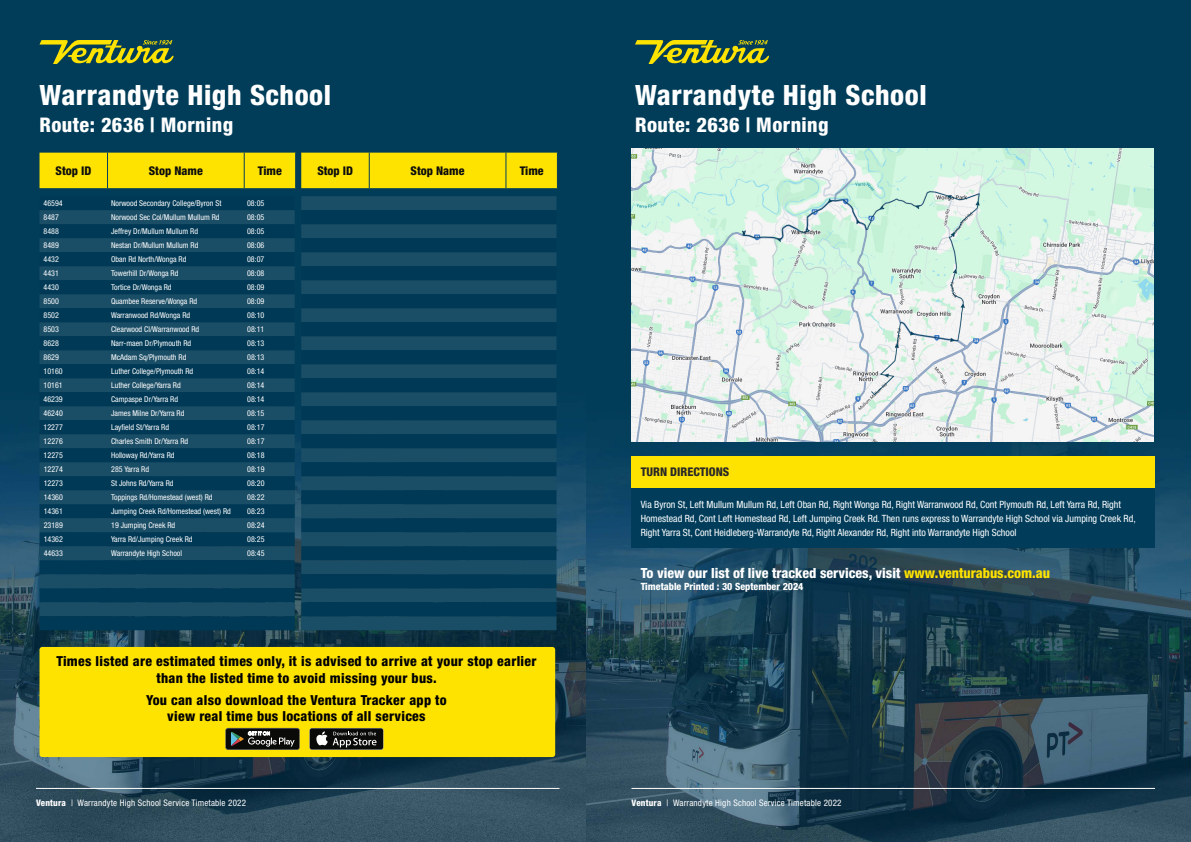
<style>
.page{position:relative;width:1191px;height:842px;background:#fff}
.page>*{position:absolute;margin:0;border:0;box-sizing:border-box;transform-origin:0 0}
.t1{font:800 condensed 28px "Helvetica Neue LT Std";letter-spacing:.02em;color:#fff}
.t2{font:800 condensed 20.2px "Helvetica Neue LT Std";letter-spacing:.02em;color:#fff}
.t3{font:800 condensed 14px "Helvetica Neue LT Std";color:#fff}
.t4{font:800 condensed 13.8px/16.6px "Helvetica Neue LT Std";letter-spacing:.02em;color:#000;text-align:center}
.t5{font:800 condensed 12px "Helvetica Neue LT Std";color:#0d0d0d}
.t6{font:800 condensed 12px "Helvetica Neue LT Std";color:#292829}
.t7{font:condensed 10px/14px "Helvetica Neue LT Std";color:#fff}
.t8{font:800 condensed 10px "Helvetica Neue LT Std";color:#fff}
.t9{font:condensed 9px "Helvetica Neue LT Std";letter-spacing:.02em;color:#fff}
.t10{font:condensed 8px "Helvetica Neue LT Std";color:#fff}
.s1{font-weight:800}
.s2{color:#fee200}
</style>
<div class="page">
<img style="left:0;top:0;width:587px;height:842px">
<hr style="left:36px;top:788px;width:523px;height:1px;background:#fff">
<svg style="left:40px;top:40px;width:134px;height:24px;background:#6f8531"></svg>
<div style="left:40px;top:153px;width:517px;height:35px;background:#fee200"></div>
<hr style="left:369px;top:153px;width:1px;height:35px;background:#013d5b">
<hr style="left:505px;top:153px;width:1px;height:35px;background:#013d5b">
<hr style="left:557px;top:153px;width:1px;height:35px;background:#013d5b">
<svg style="left:40px;top:196px;width:255px;height:42px;background:#083f5a"></svg>
<div style="left:40px;top:238px;width:255px;height:378px;background:#1a4d66"></div>
<svg style="left:40px;top:252px;width:255px;height:322px;background:#0c425c"></svg>
<div style="left:40px;top:588px;width:255px;height:14px;background:#003955"></div>
<div style="left:40px;top:616px;width:255px;height:14px;background:#003955"></div>
<div style="left:301px;top:196px;width:255px;height:434px;background:#1a4d66"></div>
<svg style="left:301px;top:210px;width:255px;height:56px;background:#0c425d"></svg>
<svg style="left:301px;top:266px;width:255px;height:322px;background:#0c425c"></svg>
<div style="left:301px;top:602px;width:255px;height:14px;background:#003955"></div>
<div style="left:39px;top:647px;width:516px;height:110px;background:#fee200;border-radius:3px"></div>
<svg style="left:225px;top:728px;width:75px;height:22px;background:#383a36"></svg>
<div style="left:309px;top:728px;width:74px;height:22px;background:#363735;border-radius:3px"></div>
<div style="left:310px;top:728px;width:73px;height:21px;background:#0a0b09;border-radius:2px"></div>
<svg style="left:316px;top:731px;width:60px;height:16px"></svg>
<img style="left:587px;top:0;width:604px;height:842px">
<hr style="left:631px;top:788px;width:524px;height:1px;background:#fff">
<div style="left:631px;top:456px;width:523px;height:32px;background:#fee200"></div>
<div style="left:631px;top:488px;width:523px;height:60px;background:#013d5b"></div>
<svg style="left:635px;top:40px;width:134px;height:24px;background:#6f8531"></svg>
<img style="left:632px;top:149px;width:521px;height:293px">
<h1 class="t1" style="left:40px;top:77px;width:293px">Warrandyte High School</h1>
<h2 class="t2" style="left:40px;top:112px;width:195px">Route: 2636 | Morning</h2>
<h3 class="t5" style="left:56px;top:163px;width:37px">Stop ID</h3>
<h3 class="t5" style="left:149px;top:163px;width:56px">Stop Name</h3>
<h3 class="t5" style="left:258px;top:163px;width:25px">Time</h3>
<h3 class="t5" style="left:317px;top:163px;width:37px">Stop ID</h3>
<h3 class="t5" style="left:410px;top:163px;width:56px">Stop Name</h3>
<h3 class="t5" style="left:520px;top:163px;width:25px">Time</h3>
<p class="t10" style="left:44px;top:199px;width:21px">46594</p>
<p class="t10" style="left:111px;top:199px;width:112px">Norwood Secondary College/Byron St</p>
<p class="t10" style="left:247px;top:199px;width:19px">08:05</p>
<p class="t10" style="left:44px;top:213px;width:17px">8487</p>
<p class="t10" style="left:111px;top:213px;width:110px">Norwood Sec Col/Mullum Mullum Rd</p>
<p class="t10" style="left:247px;top:213px;width:19px">08:05</p>
<p class="t10" style="left:44px;top:227px;width:17px">8488</p>
<p class="t10" style="left:111px;top:227px;width:89px">Jeffrey Dr/Mullum Mullum Rd</p>
<p class="t10" style="left:247px;top:227px;width:19px">08:05</p>
<p class="t10" style="left:44px;top:241px;width:17px">8489</p>
<p class="t10" style="left:111px;top:241px;width:89px">Nestan Dr/Mullum Mullum Rd</p>
<p class="t10" style="left:247px;top:241px;width:19px">08:06</p>
<p class="t10" style="left:44px;top:255px;width:17px">4432</p>
<p class="t10" style="left:111px;top:255px;width:77px">Oban Rd North/Wonga Rd</p>
<p class="t10" style="left:247px;top:255px;width:19px">08:07</p>
<p class="t10" style="left:44px;top:269px;width:17px">4431</p>
<p class="t10" style="left:111px;top:269px;width:69px">Towerhill Dr/Wonga Rd</p>
<p class="t10" style="left:247px;top:269px;width:19px">08:08</p>
<p class="t10" style="left:44px;top:283px;width:17px">4430</p>
<p class="t10" style="left:111px;top:283px;width:62px">Tortice Dr/Wonga Rd</p>
<p class="t10" style="left:247px;top:283px;width:19px">08:09</p>
<p class="t10" style="left:44px;top:297px;width:17px">8500</p>
<p class="t10" style="left:111px;top:297px;width:88px">Quambee Reserve/Wonga Rd</p>
<p class="t10" style="left:247px;top:297px;width:19px">08:09</p>
<p class="t10" style="left:44px;top:311px;width:17px">8502</p>
<p class="t10" style="left:111px;top:311px;width:81px">Warranwood Rd/Wonga Rd</p>
<p class="t10" style="left:247px;top:311px;width:19px">08:10</p>
<p class="t10" style="left:44px;top:325px;width:17px">8503</p>
<p class="t10" style="left:111px;top:325px;width:90px">Clearwood Cl/Warranwood Rd</p>
<p class="t10" style="left:247px;top:325px;width:19px">08:11</p>
<p class="t10" style="left:44px;top:339px;width:17px">8628</p>
<p class="t10" style="left:111px;top:339px;width:82px">Narr-maen Dr/Plymouth Rd</p>
<p class="t10" style="left:247px;top:339px;width:19px">08:13</p>
<p class="t10" style="left:44px;top:353px;width:17px">8629</p>
<p class="t10" style="left:111px;top:353px;width:77px">McAdam Sq/Plymouth Rd</p>
<p class="t10" style="left:247px;top:353px;width:19px">08:13</p>
<p class="t10" style="left:44px;top:367px;width:21px">10160</p>
<p class="t10" style="left:111px;top:367px;width:84px">Luther College/Plymouth Rd</p>
<p class="t10" style="left:247px;top:367px;width:19px">08:14</p>
<p class="t10" style="left:44px;top:381px;width:21px">10161</p>
<p class="t10" style="left:111px;top:381px;width:71px">Luther College/Yarra Rd</p>
<p class="t10" style="left:247px;top:381px;width:19px">08:14</p>
<p class="t10" style="left:44px;top:395px;width:21px">46239</p>
<p class="t10" style="left:111px;top:395px;width:68px">Campaspe Dr/Yarra Rd</p>
<p class="t10" style="left:247px;top:395px;width:19px">08:14</p>
<p class="t10" style="left:44px;top:409px;width:21px">46240</p>
<p class="t10" style="left:111px;top:409px;width:75px">James Milne Dr/Yarra Rd</p>
<p class="t10" style="left:247px;top:409px;width:19px">08:15</p>
<p class="t10" style="left:44px;top:423px;width:21px">12277</p>
<p class="t10" style="left:111px;top:423px;width:59px">Layfield St/Yarra Rd</p>
<p class="t10" style="left:247px;top:423px;width:19px">08:17</p>
<p class="t10" style="left:44px;top:437px;width:21px">12276</p>
<p class="t10" style="left:111px;top:437px;width:78px">Charles Smith Dr/Yarra Rd</p>
<p class="t10" style="left:247px;top:437px;width:19px">08:17</p>
<p class="t10" style="left:44px;top:451px;width:21px">12275</p>
<p class="t10" style="left:111px;top:451px;width:65px">Holloway Rd/Yarra Rd</p>
<p class="t10" style="left:247px;top:451px;width:19px">08:18</p>
<p class="t10" style="left:44px;top:465px;width:21px">12274</p>
<p class="t10" style="left:111px;top:465px;width:39px">285 Yarra Rd</p>
<p class="t10" style="left:247px;top:465px;width:19px">08:19</p>
<p class="t10" style="left:44px;top:479px;width:21px">12273</p>
<p class="t10" style="left:111px;top:479px;width:64px">St Johns Rd/Yarra Rd</p>
<p class="t10" style="left:247px;top:479px;width:19px">08:20</p>
<p class="t10" style="left:44px;top:493px;width:21px">14360</p>
<p class="t10" style="left:111px;top:493px;width:103px">Toppings Rd/Homestead (west) Rd</p>
<p class="t10" style="left:247px;top:493px;width:19px">08:22</p>
<p class="t10" style="left:44px;top:507px;width:21px">14361</p>
<p class="t10" style="left:111px;top:507px;width:121px">Jumping Creek Rd/Homestead (west) Rd</p>
<p class="t10" style="left:247px;top:507px;width:19px">08:23</p>
<p class="t10" style="left:44px;top:521px;width:21px">23189</p>
<p class="t10" style="left:111px;top:521px;width:66px">19 Jumping Creek Rd</p>
<p class="t10" style="left:247px;top:521px;width:19px">08:24</p>
<p class="t10" style="left:44px;top:535px;width:21px">14362</p>
<p class="t10" style="left:111px;top:535px;width:83px">Yarra Rd/Jumping Creek Rd</p>
<p class="t10" style="left:247px;top:535px;width:19px">08:25</p>
<p class="t10" style="left:44px;top:549px;width:21px">44633</p>
<p class="t10" style="left:111px;top:549px;width:72px">Warrandyte High School</p>
<p class="t10" style="left:247px;top:549px;width:19px">08:45</p>
<h3 class="t4" style="left:56px;top:653px;width:481px">Times listed are estimated times only, it is advised to arrive at your stop earlier than the listed time to avoid missing your bus.</h3>
<h3 class="t4" style="left:146px;top:691px;width:302px">You can also download the Ventura Tracker app to view real time bus locations of all services</h3>
<p class="t9" style="left:36px;top:798px;width:211px"><span class="s1">Ventura</span> | Warrandyte High School Service Timetable 2022</p>
<h1 class="t1" style="left:635px;top:77px;width:293px">Warrandyte High School</h1>
<h2 class="t2" style="left:635px;top:112px;width:195px">Route: 2636 | Morning</h2>
<h3 class="t6" style="left:640px;top:465px;width:90px">TURN DIRECTIONS</h3>
<p class="t7" style="left:640px;top:497px;width:496px">Via Byron St, Left Mullum Mullum Rd, Left Oban Rd, Right Wonga Rd, Right Warranwood Rd, Cont Plymouth Rd, Left Yarra Rd, Right<br>Homestead Rd, Cont Left Homestead Rd, Left Jumping Creek Rd. Then runs express to Warrandyte High School via Jumping Creek Rd,<br>Right Yarra St, Cont Heidleberg-Warrandyte Rd, Right Alexander Rd, Right into Warrandyte High School</p>
<h3 class="t3" style="left:640px;top:565px;width:411px">To view our list of live tracked services, visit <span class="s2">www.venturabus.com.au</span></h3>
<p class="t8" style="left:640px;top:581px;width:164px">Timetable Printed : 30 September 2024</p>
<p class="t9" style="left:631px;top:798px;width:211px"><span class="s1">Ventura</span> | Warrandyte High School Service Timetable 2022</p>
</div>
